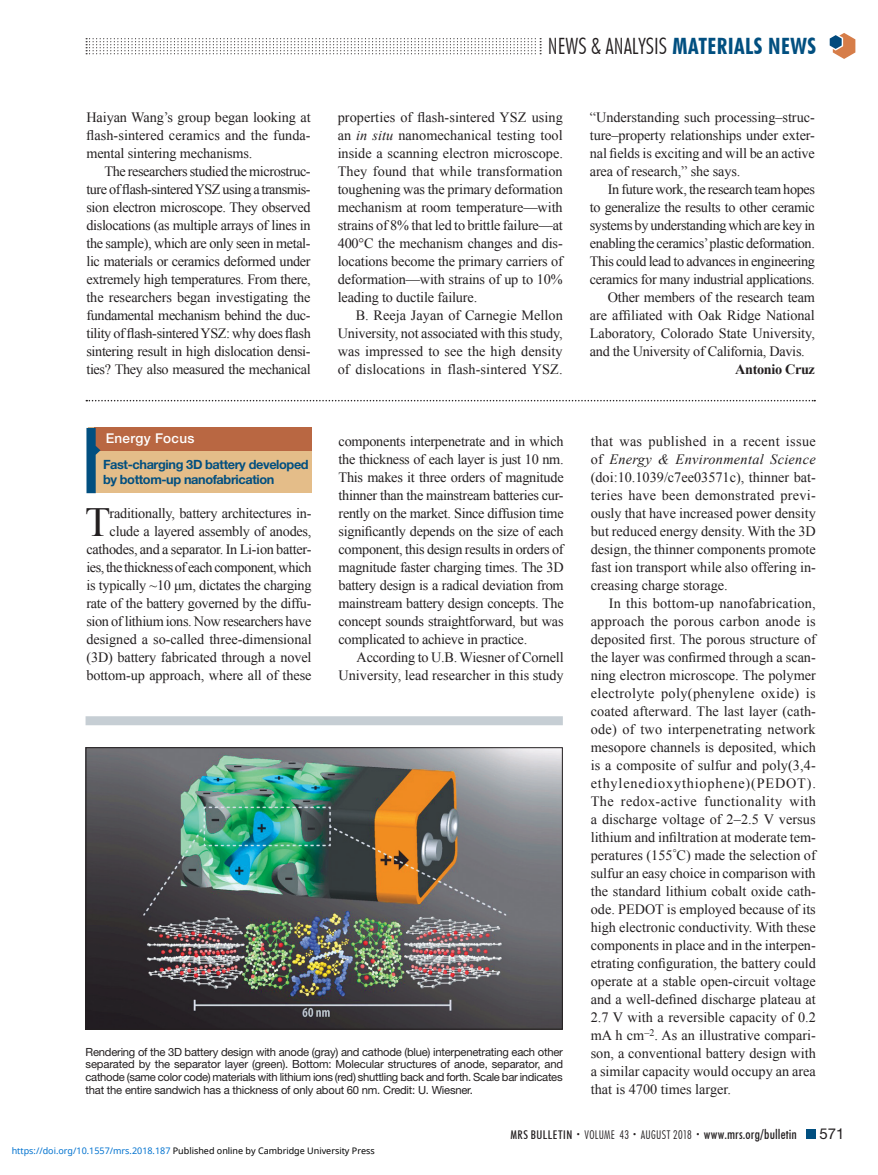
<style>
.page{position:relative;width:878px;height:1175px;background:#fff}
.page>*{position:absolute;margin:0;border:0;box-sizing:border-box;transform-origin:0 0}
.Drop_Cap{font:41.4px "Times New Roman";color:#231f20}
.t1{font:300 condensed 22.5px "Futura BT";color:#231f20}
.t2{font:15px "Helvetica Neue LT Std";color:#231f20}
.Body_Text_9_5_x_12_F{font:14.25px/18px "Times New Roman";letter-spacing:-.01em;color:#231f20;text-align:justify}
.Drop_Cap-2{font:14.25px/18px "Times New Roman";letter-spacing:-.02em;color:#231f20;text-align:right}
.author{font:700 14.25px "Times New Roman";letter-spacing:-.025em;color:#231f20}
.t3{font:500 condensed 13.5px "Futura BT";letter-spacing:.01em;color:#231f20}
.FOCUS{font:500 13.5px "Helvetica Neue LT Std";letter-spacing:.02em;color:#fff}
.t4{font:700 12.75px/15px "Helvetica Neue LT Std";letter-spacing:-.03em;color:#014f80}
.t5{font:11.25px/12.8px "Helvetica Neue LT Std";letter-spacing:-.02em;color:#231f20;text-align:justify}
.t6{font:9px "Noto Sans";color:#000}
.s1{font-weight:700;color:#014f80}
.s2{font-style:italic}
.s3{color:#0172cf}
.s4{font-size:12px}
.s5{font-weight:300;font-size:7.5px}
.s6{font-weight:300;font-size:12px}
</style>
<div class="page">
<div style="left:806px;top:1130px;width:9px;height:8px;background:#014f80"></div>
<svg style="left:86px;top:38px;width:455px;height:16px"></svg>
<svg style="left:829px;top:33px;width:26px;height:26px"></svg>
<div style="left:86px;top:716px;width:477px;height:9px;background:#c6ced4"></div>
<img style="left:88px;top:749px;width:472px;height:278px">
<div style="left:86px;top:747px;width:476px;height:282px;border:1px solid #231f20"></div>
<div style="left:88px;top:428px;width:224px;height:65px;background:#e4bd89"></div>
<div style="left:94px;top:428px;width:218px;height:23px;background:#b96742"></div>
<svg style="left:86px;top:428px;width:14px;height:65px"></svg>
<svg style="left:86px;top:400px;width:729px;height:1px"></svg>
<p class="Body_Text_9_5_x_12_F" style="left:86px;top:108px;width:226px">Haiyan Wang’s group began looking at flash-sintered ceramics and the funda&shy;mental sintering mechanisms.</p>
<p class="Body_Text_9_5_x_12_F" style="left:86px;top:162px;width:226px;text-indent:18px">The researchers studied the microstruc&shy;ture of flash-sintered YSZ using a transmis&shy;sion electron microscope. They observed dislocations (as multiple arrays of lines in the sample), which are only seen in metal&shy;lic materials or ceramics deformed under extremely high temperatures. From there, the researchers began investigating the fundamental mechanism behind the duc&shy;tility of flash-sintered YSZ: why does flash sintering result in high dislocation densi&shy;ties? They also measured the mechanical</p>
<h2 class="t1" style="left:548px;top:32px;width:269px">NEWS &amp; ANALYSIS <span class="s1">MATERIALS NEWS</span></h2>
<p class="Body_Text_9_5_x_12_F" style="left:338px;top:108px;width:227px">properties of flash-sintered YSZ using an <span class="s2">in situ</span> nanomechanical testing tool inside a scanning electron microscope.<br>They found that while transformation toughening was the primary deformation mechanism at room temperature—with strains of 8% that led to brittle failure—at 400°C the mechanism changes and dis&shy;locations become the primary carriers of deformation—with strains of up to 10% leading to ductile failure.</p>
<p class="Body_Text_9_5_x_12_F" style="left:338px;top:306px;width:227px;text-indent:18px">B. Reeja Jayan of Carnegie Mellon University, not associated with this study, was impressed to see the high density of dislocations in flash-sintered YSZ.</p>
<p class="Body_Text_9_5_x_12_F" style="left:590px;top:108px;width:227px">“Understanding such processing–struc&shy;ture–property relationships under exter&shy;nal fields is exciting and will be an active area of research,” she says.</p>
<p class="Body_Text_9_5_x_12_F" style="left:590px;top:180px;width:227px;text-indent:18px">In future work, the research team hopes to generalize the results to other ceramic systems by understanding which are key in enabling the ceramics’ plastic deformation.<br>This could lead to advances in engineering ceramics for many industrial applications.</p>
<p class="Body_Text_9_5_x_12_F" style="left:590px;top:288px;width:227px;text-indent:18px">Other members of the research team are affiliated with Oak Ridge National Laboratory, Colorado State University, and the University of California, Davis.</p>
<p class="author" style="left:735px;top:359px;width:81px">Antonio Cruz</p>
<p class="FOCUS" style="left:106px;top:430px;width:90px">Energy Focus</p>
<p class="t4" style="left:103px;top:456px;width:207px">Fast-charging 3D battery developed by bottom-up nanofabrication</p>
<p class="Drop_Cap" style="left:85px;top:494px;width:27px">T</p>
<p class="Drop_Cap-2" style="left:86px;top:504px;width:227px">raditionally, battery architectures in&shy;clude a layered assembly of anodes, cathodes, and a separator. In Li-ion batter&shy;ies, the thickness of each component, which is typically ~10 μm, dictates the charging rate of the battery governed by the diffu&shy;sion of lithium ions. Now researchers have designed a so-called three-dimensional (3D) battery fabricated through a novel bottom-up approach, where all of these</p>
<p class="Drop_Cap-2" style="left:338px;top:432px;width:227px;text-align:justify">components interpenetrate and in which the thickness of each layer is just 10 nm.<br>This makes it three orders of magnitude thinner than the mainstream batteries cur&shy;rently on the market. Since diffusion time significantly depends on the size of each component, this design results in orders of magnitude faster charging times. The 3D battery design is a radical deviation from mainstream battery design concepts. The concept sounds straightforward, but was complicated to achieve in practice.</p>
<p class="Body_Text_9_5_x_12_F" style="left:338px;top:648px;width:227px;text-align:right">According to U.B. Wiesner of Cornell<br>University, lead researcher in this study</p>
<p class="t5" style="left:86px;top:1045px;width:479px">Rendering of the 3D battery design with anode (gray) and cathode (blue) interpenetrating each other separated by the separator layer (green). Bottom: Molecular structures of anode, separator, and cathode (same color code) materials with lithium ions (red) shuttling back and forth. Scale bar indicates that the entire sandwich has a thickness of only about 60 nm. Credit: U. Wiesner.</p>
<p class="Body_Text_9_5_x_12_F" style="left:590px;top:432px;width:227px">that was published in a recent issue of <span class="s2">Energy &amp; Environmental Science </span>(doi:10.1039/c7ee03571c), thinner bat&shy;teries have been demonstrated previ&shy;ously that have increased power density but reduced energy density. With the 3D design, the thinner components promote fast ion transport while also offering in&shy;creasing charge storage.</p>
<p class="Body_Text_9_5_x_12_F" style="left:590px;top:594px;width:227px;text-indent:18px">In this bottom-up nanofabrication, approach the porous carbon anode is deposited first. The porous structure of the layer was confirmed through a scan&shy;ning electron microscope. The polymer electrolyte poly(phenylene oxide) is coated afterward. The last layer (cath&shy;ode) of two interpenetrating network mesopore channels is deposited, which is a composite of sulfur and poly(3,4- ethylenedioxythiophene)(PEDOT).<br>The redox-active functionality with a discharge voltage of 2–2.5 V versus lithium and infiltration at moderate tem&shy;peratures (155<sup>°</sup>C) made the selection of sulfur an easy choice in comparison with the standard lithium cobalt oxide cath&shy;ode. PEDOT is employed because of its high electronic conductivity. With these components in place and in the interpen&shy;etrating configuration, the battery could operate at a stable open-circuit voltage and a well-defined discharge plateau at 2.7 V with a reversible capacity of 0.2 mA h cm<sup>–2</sup>. As an illustrative compari&shy;son, a conventional battery design with a similar capacity would occupy an area that is 4700 times larger.</p>
<p class="t6" style="left:12px;top:1143px;width:364px"><span class="s3">https://doi.org/10.1557/mrs.2018.187</span> Published online by Cambridge University Press</p>
<p class="t3" style="left:510px;top:1126px;width:288px"><span class="s4">MRS BULLETIN</span> <span class="s5">•</span> <span class="s6">VOLUME 43</span> <span class="s5">•</span> <span class="s6">AUGUST 2018</span> <span class="s5">•</span> www.mrs.org/bulletin</p>
<p class="t2" style="left:819px;top:1124px;width:27px">571</p>
</div>
